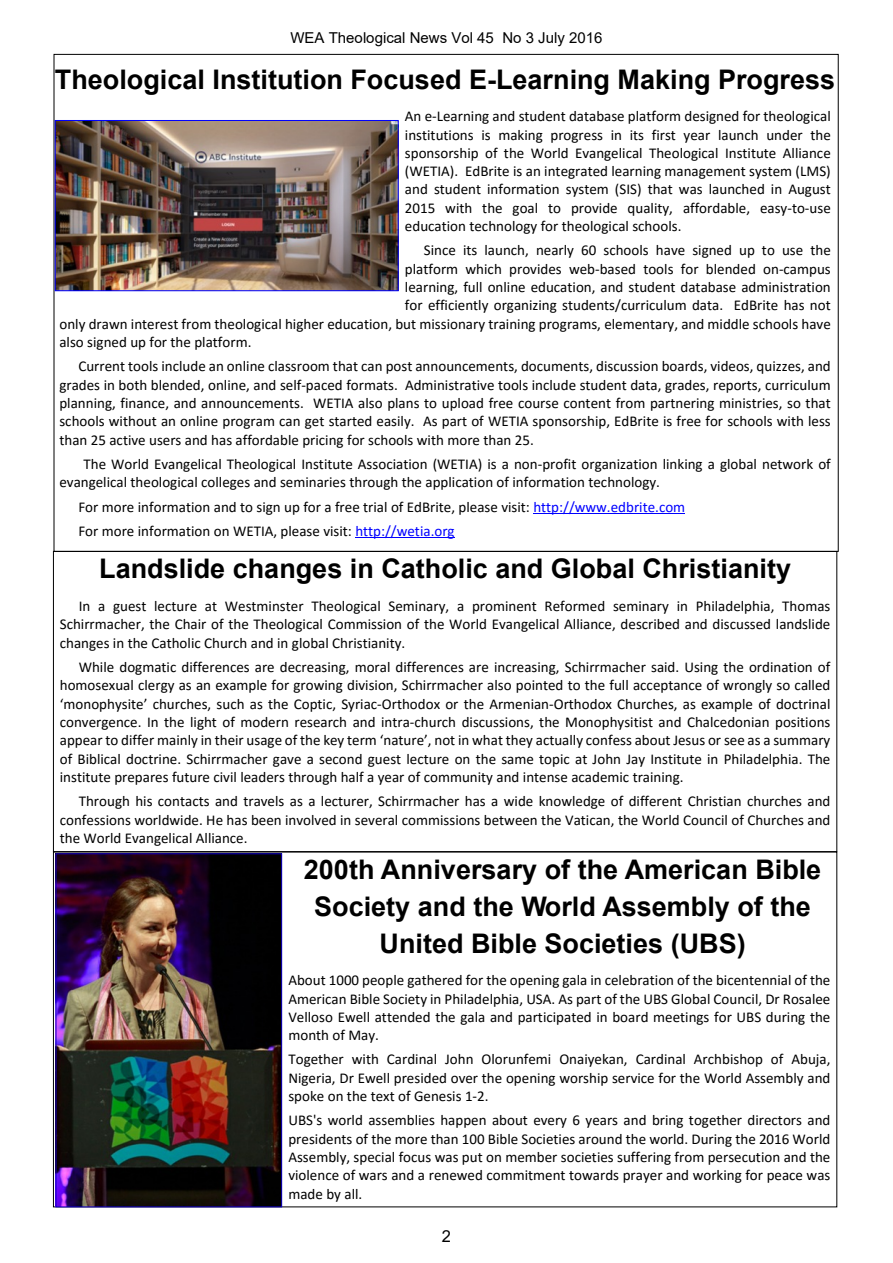
<style>
.page{position:relative;width:893px;height:1263px;background:#fff}
.page>*{position:absolute;margin:0;border:0;box-sizing:border-box;transform-origin:0 0}
.t1{font:700 27px/36.8px "Arial";color:#000;text-align:center}
.t2{font:16.5px "Arial";color:#000}
.t3{font:15px/18.3px "Calibri";color:#000;text-align:justify}
.t4{font:15px "Arial";color:#000}
.s1{color:#00f}
</style>
<div class="page">
<hr style="left:533px;top:513px;width:152px;height:1px;background:#00f">
<hr style="left:355px;top:537px;width:100px;height:1px;background:#00f">
<img style="left:57px;top:122px;width:340px;height:167px">
<div style="left:55px;top:120px;width:344px;height:171px;border:1px solid #00f"></div>
<img style="left:58px;top:855px;width:222px;height:350px">
<div style="left:56px;top:853px;width:226px;height:354px;border:1px solid #0e00c4"></div>
<p class="t4" style="left:290px;top:33px;width:314px">WEA Theological News Vol 45 No 3 July 2016</p>
<h1 class="t1" style="left:55px;top:63px;width:782px">Theological Institution Focused E-Learning Making Progress</h1>
<p class="t3" style="left:405px;top:108px;width:427px">An e-Learning and student database platform designed for theological institutions is making progress in its first year launch under the sponsorship of the World Evangelical Theological Institute Alliance (WETIA). EdBrite is an integrated learning management system (LMS) and student information system (SIS) that was launched in August 2015 with the goal to provide quality, affordable, easy-to-use education technology for theological schools.</p>
<p class="t3" style="left:424px;top:243px;width:408px">Since its launch, nearly 60 schools have signed up to use the</p>
<p class="t3" style="left:405px;top:261px;width:427px">platform which provides web-based tools for blended on-campus</p>
<p class="t3" style="left:405px;top:279px;width:427px">learning, full online education, and student database administration</p>
<p class="t3" style="left:405px;top:297px;width:427px">for efficiently organizing students/curriculum data. EdBrite has not</p>
<p class="t3" style="left:59px;top:316px;width:773px">only drawn interest from theological higher education, but missionary training programs, elementary, and middle schools have</p>
<p class="t3" style="left:59px;top:334px;width:194px">also signed up for the platform.</p>
<p class="t3" style="left:59px;top:358px;width:773px;text-indent:19px">Current tools include an online classroom that can post announcements, documents, discussion boards, videos, quizzes, and grades in both blended, online, and self-paced formats. Administrative tools include student data, grades, reports, curriculum planning, finance, and announcements. WETIA also plans to upload free course content from partnering ministries, so that schools without an online program can get started easily. As part of WETIA sponsorship, EdBrite is free for schools with less than 25 active users and has affordable pricing for schools with more than 25.</p>
<p class="t3" style="left:59px;top:456px;width:773px;text-indent:24px">The World Evangelical Theological Institute Association (WETIA) is a non-profit organization linking a global network of evangelical theological colleges and seminaries through the application of information technology.</p>
<p class="t3" style="left:78px;top:496px;width:608px;line-height:24.3px">For more information and to sign up for a free trial of EdBrite, please visit: <span class="s1">http://www.edbrite.com<br></span>For more information on WETIA, please visit: <span class="s1">http://wetia.org</span></p>
<h1 class="t1" style="left:99px;top:553px;width:693px">Landslide changes in Catholic and Global Christianity</h1>
<p class="t3" style="left:60px;top:598px;width:772px;text-indent:19px">In a guest lecture at Westminster Theological Seminary, a prominent Reformed seminary in Philadelphia, Thomas Schirrmacher, the Chair of the Theological Commission of the World Evangelical Alliance, described and discussed landslide changes in the Catholic Church and in global Christianity.</p>
<p class="t3" style="left:60px;top:659px;width:772px;text-indent:19px">While dogmatic differences are decreasing, moral differences are increasing, Schirrmacher said. Using the ordination of homosexual clergy as an example for growing division, Schirrmacher also pointed to the full acceptance of wrongly so called ‘monophysite’ churches, such as the Coptic, Syriac-Orthodox or the Armenian-Orthodox Churches, as example of doctrinal convergence. In the light of modern research and intra-church discussions, the Monophysitist and Chalcedonian positions appear to differ mainly in their usage of the key term ‘nature’, not in what they actually confess about Jesus or see as a summary of Biblical doctrine. Schirrmacher gave a second guest lecture on the same topic at John Jay Institute in Philadelphia. The institute prepares future civil leaders through half a year of community and intense academic training.</p>
<p class="t3" style="left:60px;top:793px;width:772px;text-indent:19px">Through his contacts and travels as a lecturer, Schirrmacher has a wide knowledge of different Christian churches and confessions worldwide. He has been involved in several commissions between the Vatican, the World Council of Churches and the World Evangelical Alliance.</p>
<h1 class="t1" style="left:304px;top:854px;width:519px">200th Anniversary of the American Bible<br>Society and the World Assembly of the<br>United Bible Societies (UBS)</h1>
<p class="t3" style="left:288px;top:972px;width:543px">About 1000 people gathered for the opening gala in celebration of the bicentennial of the American Bible Society in Philadelphia, USA. As part of the UBS Global Council, Dr Rosalee Velloso Ewell attended the gala and participated in board meetings for UBS during the month of May.</p>
<p class="t3" style="left:288px;top:1051px;width:543px">Together with Cardinal John Olorunfemi Onaiyekan, Cardinal Archbishop of Abuja, Nigeria, Dr Ewell presided over the opening worship service for the World Assembly and spoke on the text of Genesis 1-2.</p>
<p class="t3" style="left:288px;top:1112px;width:543px">UBS's world assemblies happen about every 6 years and bring together directors and presidents of the more than 100 Bible Societies around the world. During the 2016 World Assembly, special focus was put on member societies suffering from persecution and the violence of wars and a renewed commitment towards prayer and working for peace was made by all.</p>
<p class="t2" style="left:442px;top:1230px;width:11px">2</p>
</div>
